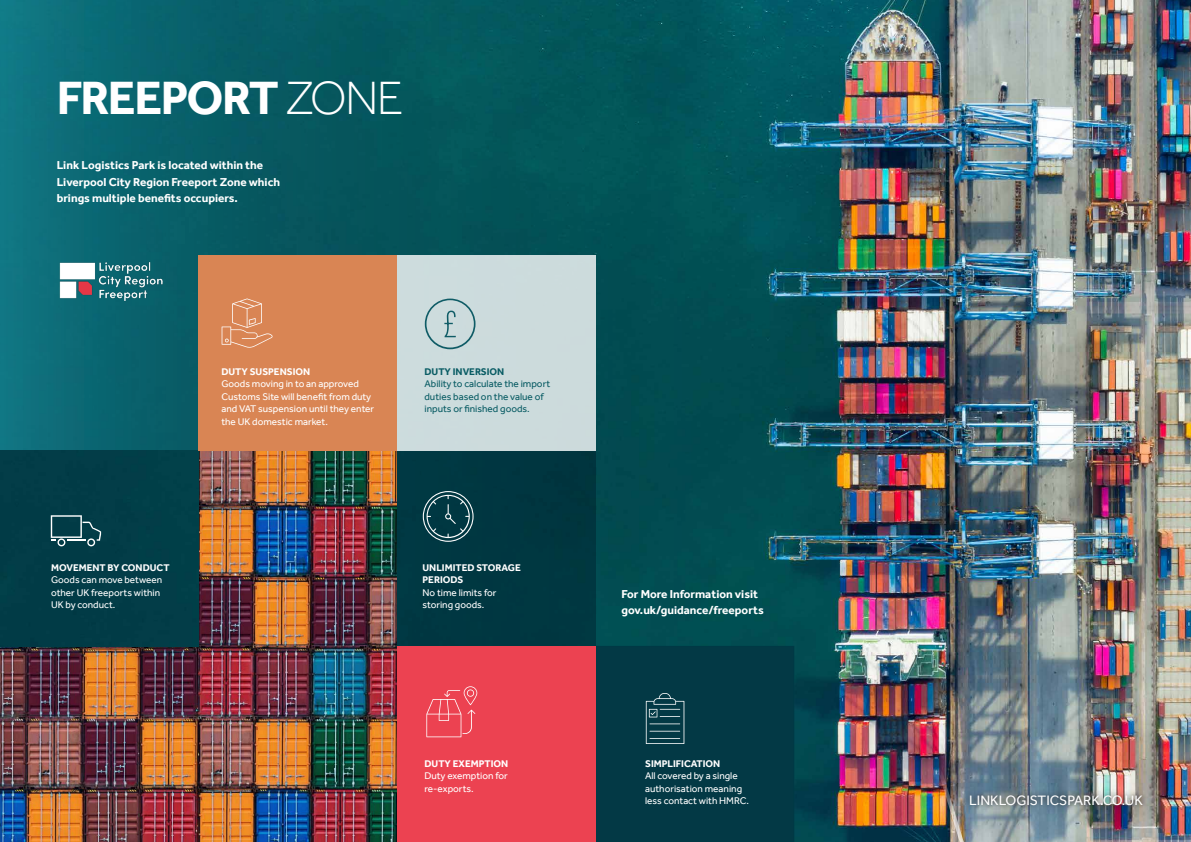
<style>
.page{position:relative;width:1191px;height:842px;background:#fff}
.page>*{position:absolute;margin:0;border:0;box-sizing:border-box;transform-origin:0 0}
.t1{font:700 48px "Effra";letter-spacing:-.035em;color:#fff}
.t2{font:14px "Effra";color:#fff}
.t3{font:700 11.8px/16.2px "Effra";color:#fff}
.t4{font:10px/12.4px "Effra";color:#fff}
.t5{font:10px/12.4px "Effra";color:#095c64}
.s1{font-weight:300}
.s2{font-weight:700}
</style>
<div class="page">
<img style="left:0;top:0;width:1191px;height:842px">
<div style="left:595px;top:646px;width:199px;height:196px;background:#033945"></div>
<div style="left:595px;top:646px;width:199px;height:196px;border:1px solid #003a46"></div>
<div style="left:397px;top:451px;width:198px;height:195px;background:#003741"></div>
<div style="left:397px;top:646px;width:198px;height:196px;background:#ec4251"></div>
<img style="left:0;top:451px;width:397px;height:391px">
<div style="left:0;top:451px;width:198px;height:195px;background:#013d48"></div>
<div style="left:198px;top:255px;width:199px;height:196px;background:#d98554"></div>
<div style="left:397px;top:255px;width:198px;height:196px;background:#ccdbdd"></div>
<img style="left:973px;top:789px;width:175px;height:21px">
<img style="left:936px;top:764px;width:37px;height:78px">
<svg style="left:423px;top:491px;width:50px;height:51px"></svg>
<svg style="left:426px;top:686px;width:51px;height:51px"></svg>
<svg style="left:222px;top:298px;width:51px;height:50px"></svg>
<svg style="left:646px;top:693px;width:38px;height:51px"></svg>
<hr style="left:649px;top:731px;width:31px;height:1px;background:#fff">
<hr style="left:649px;top:738px;width:31px;height:1px;background:#fff">
<hr style="left:649px;top:723px;width:31px;height:1px;background:#fff">
<svg style="left:425px;top:299px;width:50px;height:50px"></svg>
<svg style="left:51px;top:515px;width:50px;height:31px;background:#305f68"></svg>
<img style="left:55px;top:258px;width:114px;height:46px">
<p class="t1" style="left:57px;top:69px;width:348px">FREEPORT <span class="s1">ZONE</span></p>
<p class="t3" style="left:57px;top:157px;width:225px">Link Logistics Park is located within the<br>Liverpool City Region Freeport Zone which brings multiple benefits occupiers.</p>
<p class="t4" style="left:221px;top:365px;width:154px"><span class="s2">DUTY SUSPENSION<br></span>Goods moving in to an approved<br>Customs Site will benefit from duty and VAT suspension until they enter the UK domestic market.</p>
<p class="t5" style="left:424px;top:365px;width:127px"><span class="s2">DUTY INVERSION<br></span>Ability to calculate the import duties based on the value of inputs or finished goods.</p>
<p class="t4" style="left:51px;top:561px;width:120px"><span class="s2">MOVEMENT BY CONDUCT<br></span>Goods can move between other UK freeports within<br>UK by conduct.</p>
<p class="t4" style="left:422px;top:561px;width:100px"><span class="s2">UNLIMITED STORAGE<br>PERIODS<br></span>No time limits for storing goods.</p>
<p class="t4" style="left:424px;top:757px;width:85px;text-align:justify"><span class="s2">DUTY EXEMPTION </span>Duty exemption for re-exports.</p>
<p class="t3" style="left:621px;top:586px;width:144px">For More Information visit gov.uk/guidance/freeports</p>
<p class="t4" style="left:645px;top:757px;width:105px"><span class="s2">SIMPLIFICATION<br></span>All covered by a single authorisation meaning less contact with HMRC.</p>
<p class="t2" style="left:969px;top:791px;width:175px">LINKLOGISTICSPARK.CO.UK</p>
</div>
